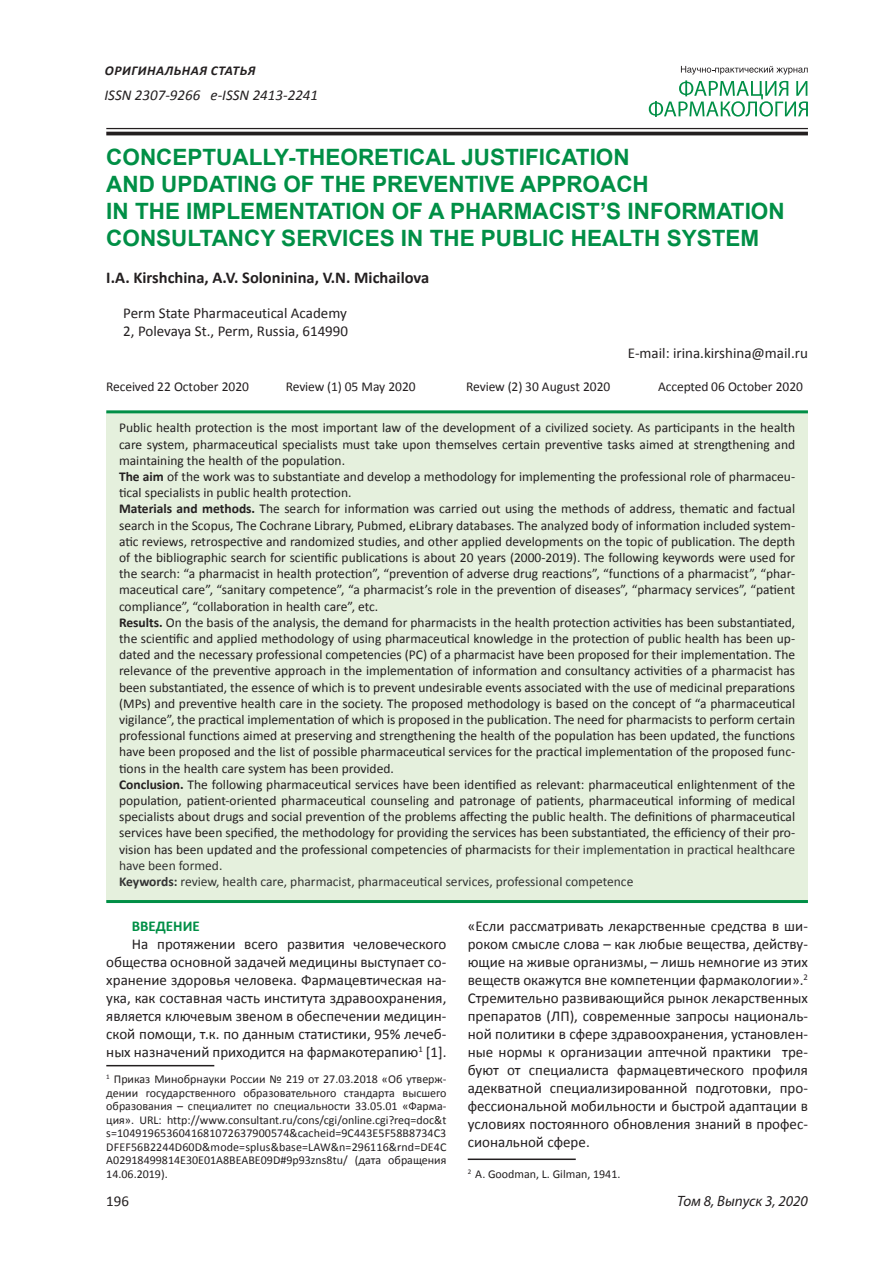
<style>
.page{position:relative;width:893px;height:1263px;background:#fff}
.page>*{position:absolute;margin:0;border:0;box-sizing:border-box;transform-origin:0 0}
._2_Заголовок{font:700 22.5px/27px "Arial";color:#008f46}
._3_Авторы{font:700 16.5px "Calibri";color:#231f20}
._6_Текст{font:15px/18px "Calibri";color:#231f20;text-align:justify}
.адрес{font:15px "Calibri";color:#231f20}
.почта{font:15px "Calibri";color:#231f20}
.t1{font:italic 15px "Calibri";color:#231f20}
.t2{font:italic 15px "Myriad Pro";color:#231f20}
._6_Текст-2{font:700 15px "Calibri";color:#008f46}
.анонс{font:13.5px/16.2px "Calibri";color:#231f20;text-align:justify}
.анонс-2{font:13.5px "Calibri";color:#333}
._6_Текст-3{font:13.5px "Calibri";color:#231f20}
.t3{font:italic 700 13.5px "Calibri";letter-spacing:.04em;color:#231f20}
.сноска{font:12px/13.5px "Calibri";color:#231f20;text-align:justify}
.s1{font-weight:700}
.s2{color:#333}
</style>
<div class="page">
<hr style="left:106px;top:128px;width:702px;height:1px;background:#231f20">
<hr style="left:106px;top:132px;width:702px;height:3px;background:#231f20">
<svg style="left:649px;top:66px;width:159px;height:51px"></svg>
<div style="left:106px;top:412px;width:702px;height:489px;background:#e5f0dd"></div>
<hr style="left:106px;top:410px;width:702px;height:3px;background:#008f46">
<hr style="left:106px;top:900px;width:702px;height:3px;background:#008f46">
<hr style="left:106px;top:1065px;width:108px;height:1px;background:#231f20">
<hr style="left:468px;top:1158px;width:108px;height:2px;background:#231f20">
<p class="t3" style="left:105px;top:62px;width:152px">ОРИГИНАЛЬНАЯ СТАТЬЯ</p>
<p class="t1" style="left:105px;top:85px;width:215px">ISSN 2307-9266 e-ISSN 2413-2241</p>
<p class="_2_Заголовок" style="left:106px;top:144px;width:680px">CONCEPTUALLY-THEORETICAL JUSTIFICATION<br>AND UPDATING OF THE PREVENTIVE APPROACH<br>IN THE IMPLEMENTATION OF A PHARMACIST’S INFORMATION CONSULTANCY SERVICES IN THE PUBLIC HEALTH SYSTEM</p>
<p class="_3_Авторы" style="left:106px;top:267px;width:324px">I.A. Kirshchina, A.V. Soloninina, V.N. Michailova</p>
<p class="адрес" style="left:123px;top:304px;width:225px">Perm State Pharmaceutical Academy</p>
<p class="адрес" style="left:123px;top:322px;width:226px">2, Polevaya St., Perm, Russia, 614990</p>
<p class="почта" style="left:628px;top:344px;width:181px">E-mail: irina.kirshina@mail.ru</p>
<p class="_6_Текст-3" style="left:106px;top:378px;width:144px">Received 22 October 2020</p>
<p class="_6_Текст-3" style="left:286px;top:378px;width:131px">Review (1) 05 May 2020</p>
<p class="_6_Текст-3" style="left:466px;top:378px;width:146px">Review (2) 30 August 2020</p>
<p class="_6_Текст-3" style="left:658px;top:378px;width:146px">Accepted 06 October 2020</p>
<p class="анонс" style="left:119px;top:420px;width:678px">Public health protection is the most important law of the development of a civilized society. As participants in the health care system, pharmaceutical specialists must take upon themselves certain preventive tasks aimed at strengthening and maintaining the health of the population.</p>
<p class="анонс" style="left:119px;top:468px;width:678px"><span class="s1">The aim</span> of the work was to substantiate and develop a methodology for implementing the professional role of pharmaceu&shy;tical specialists in public health protection.</p>
<p class="анонс" style="left:119px;top:501px;width:678px"><span class="s1">Materials and methods.</span> The search for information was carried out using the methods of address, thematic and factual search in the Scopus, The Cochrane Library, Pubmed, eLibrary databases. The analyzed body of information included system&shy;atic reviews, retrospective and randomized studies, and other applied developments on the topic of publication. The depth of the bibliographic search for scientific publications is about 20 years (2000-2019). The following keywords were used for the search: “a pharmacist in health protection”, “prevention of adverse drug reactions”, “functions of a pharmacist”, “phar&shy;maceutical care”, “sanitary competence”, “a pharmacist’s role in the prevention of diseases”, “pharmacy services”, “patient compliance”, “collaboration in health care”, etc.</p>
<p class="анонс" style="left:119px;top:614px;width:678px"><span class="s1">Results.</span> On the basis of the analysis, the demand for pharmacists in the health protection activities has been substantiated, the scientific and applied methodology of using pharmaceutical knowledge in the protection of public health has been up&shy;dated and the necessary professional competencies (PC) of a pharmacist have been proposed for their implementation. The relevance of the preventive approach in the implementation of information and consultancy activities of a pharmacist has been substantiated, the essence of which is to prevent undesirable events associated with the use of medicinal preparations (MPs) and preventive health care in the society. The proposed methodology is based on the concept of “a pharmaceutical vigilance”, the practical implementation of which is proposed in the publication. The need for pharmacists to perform certain professional functions aimed at preserving and strengthening the health of the population has been updated, the functions have been proposed and the list of possible pharmaceutical services for the practical implementation of the proposed func&shy;tions in the health care system has been provided.</p>
<p class="анонс" style="left:119px;top:776px;width:678px"><span class="s1">Conclusion.</span> The following pharmaceutical services have been identified as relevant: pharmaceutical enlightenment of the population, patient-oriented pharmaceutical counseling and patronage of patients, pharmaceutical informing of medical specialists about drugs and social prevention of the problems affecting the public health. The definitions of pharmaceutical services have been specified, the methodology for providing the services has been substantiated, the efficiency of their pro&shy;vision has been updated and the professional competencies of pharmacists <span class="s2">for their implementation in practical healthcare have been formed.</span></p>
<p class="анонс-2" style="left:119px;top:873px;width:516px"><span class="s1">Keywords:</span> review, health care, pharmacist, pharmaceutical services, professional competence</p>
<p class="_6_Текст-2" style="left:132px;top:916px;width:70px">ВВЕДЕНИЕ</p>
<p class="_6_Текст" style="left:106px;top:935px;width:342px;text-indent:26px">На протяжении всего развития человеческого общества основной задачей медицины выступает со&shy;хранение здоровья человека. Фармацевтическая на&shy;ука, как составная часть института здравоохранения, является ключевым звеном в обеспечении медицин&shy;ской помощи, т.к. по данным статистики, 95% лечеб&shy;ных назначений приходится на фармакотерапию<sup>1</sup> [1].</p>
<p class="сноска" style="left:106px;top:1073px;width:342px"><sup>1</sup> Приказ Минобрнауки России № 219 от 27.03.2018 «Об утверж&shy;дении государственного образовательного стандарта высшего образования – специалитет по специальности 33.05.01 «Фарма&shy;ция». URL: http://www.consultant.ru/cons/cgi/online.cgi?req=doc&amp;t s=1049196536041681072637900574&amp;cacheid=9C443E5F58B8734C3<br>DFEF56B2244D60D&amp;mode=splus&amp;base=LAW&amp;n=296116&amp;rnd=DE4C A02918499814E30E01A8BEABE09D#9p93zns8tu/ (дата обращения 14.06.2019).</p>
<p class="_6_Текст" style="left:468px;top:917px;width:342px">«Если рассматривать лекарственные средства в ши&shy;роком смысле слова – как любые вещества, действу&shy;ющие на живые организмы, – лишь немногие из этих веществ окажутся вне компетенции фармакологии».<sup>2<br></sup>Стремительно развивающийся рынок лекарственных препаратов (ЛП), современные запросы националь&shy;ной политики в сфере здравоохранения, установлен&shy;ные нормы к организации аптечной практики тре&shy;буют от специалиста фармацевтического профиля адекватной специализированной подготовки, про&shy;фессиональной мобильности и быстрой адаптации в условиях постоянного обновления знаний в профес&shy;сиональной сфере.</p>
<p class="сноска" style="left:468px;top:1167px;width:154px"><sup>2</sup> A. Goodman, L. Gilman, 1941.</p>
<p class="_6_Текст" style="left:106px;top:1192px;width:24px">196</p>
<p class="t2" style="left:677px;top:1192px;width:132px">Том 8, Выпуск 3, 2020</p>
</div>
